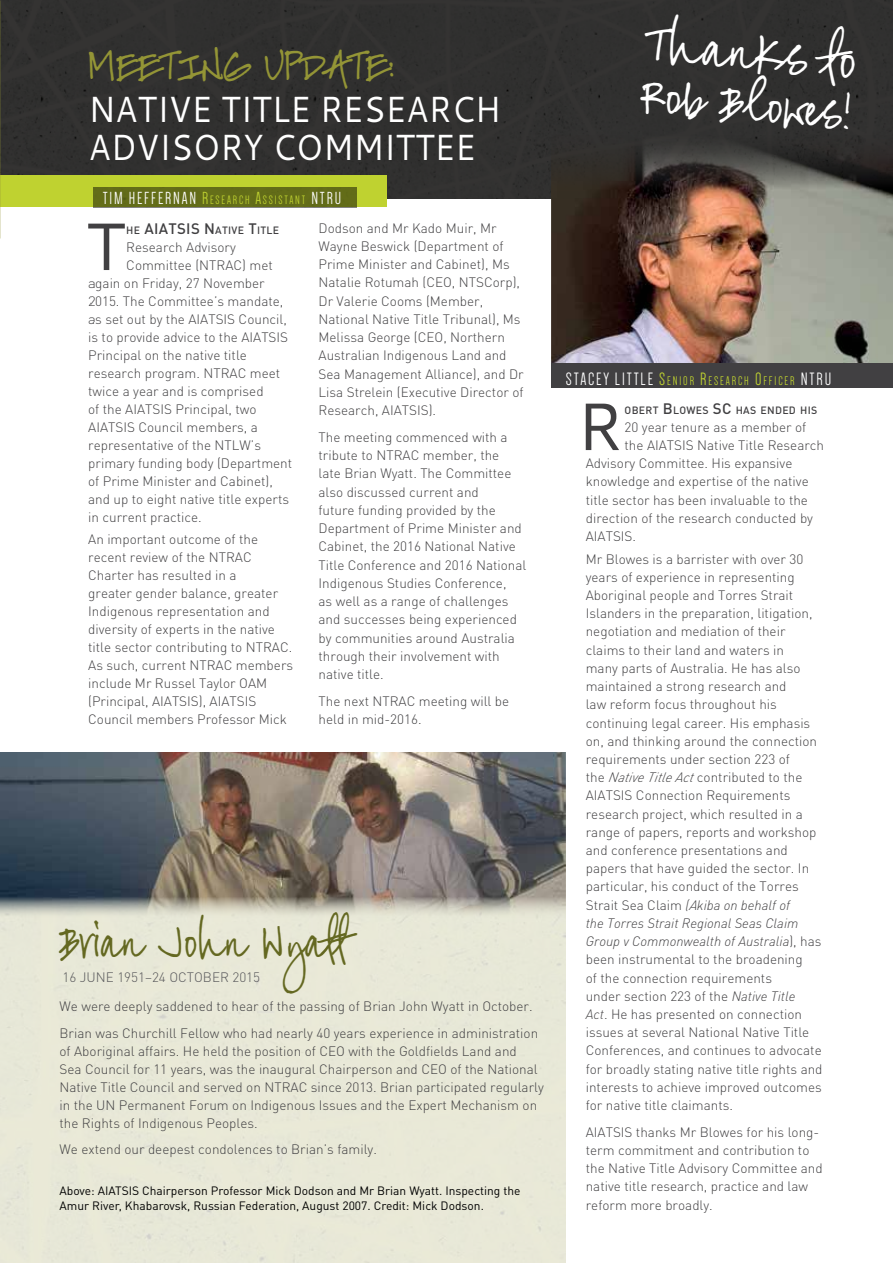
<style>
.page{position:relative;width:893px;height:1263px;background:#fff}
.page>*{position:absolute;margin:0;border:0;box-sizing:border-box;transform-origin:0 0}
.t1{font:66.9px "Cantarell";color:#414042}
.t2{font:37.8px "FG Jasmine 2";color:#fff}
.t3{font:36.3px/38.5px "Cantarell";color:#fff;scale:.91 1}
.t4{font:35.85px "FG Jasmine 2";color:#fff}
.t5{font:33px "FG Jasmine 2";color:#949536;scale:.91 1}
.t6{font:33px "FG Jasmine 2";color:#646821;scale:.91 1}
.t7{font:18px "Dense";letter-spacing:.1em;color:#fff}
.t8{font:500 15px "DINOT";color:#414042}
.t9{font:300 13.5px/18.1px "DINOT";color:#414042}
.t10{font:300 13.5px "DINOT";color:#565659}
.t11{font:12.9px "Dense";letter-spacing:.145em;color:#bfd230}
.t12{font:12px/14.4px "DINOT";color:#000}
.t13{font:500 10.5px "DINOT";letter-spacing:.03em;color:#414042}
.s1{color:#bfd230}
.s2{font-size:12.6px;color:#bfd230}
.s3{font-size:10.5px}
.s4{font-size:15px}
.s5{font-size:18.45px;color:#fff}
.s6{font-size:18.45px}
.s7{font-style:italic}
</style>
<div class="page">
<div style="left:1px;top:0;width:892px;height:199px;background:#30302f"></div>
<img style="left:552px;top:130px;width:341px;height:233px">
<svg style="left:0;top:175px;width:387px;height:32px;background:#97a625"></svg>
<img style="left:0;top:0;width:1px;height:239px">
<div style="left:552px;top:363px;width:341px;height:25px;background:#414042"></div>
<img style="left:0;top:752px;width:565px;height:166px">
<h3 class="t5" style="left:88px;top:48px;width:340px">MEETING UPDATE:</h3>
<h3 class="t3" style="left:88px;top:89px;width:454px">NATIVE TITLE RESEARCH<br>ADVISORY COMMITTEE</h3>
<h3 class="t7" style="left:103px;top:189px;width:240px">TIM HEFFERNAN <span class="s1">R</span><span class="s2">ESEARCH</span> <span class="s1">A</span><span class="s2">SS ISTANT</span> NTRU</h3>
<h1 class="t1" style="left:85px;top:200px;width:41px">T</h1>
<p class="t8" style="left:126px;top:219px;width:27px"><span class="s3">HE</span> AIATSIS</p>
<p class="t13" style="left:204px;top:224px;width:77px"><span class="s4">N</span>ATIVE <span class="s4">T</span>ITLE</p>
<p class="t9" style="left:126px;top:238px;width:111px">Research Advisory</p>
<p class="t9" style="left:126px;top:256px;width:148px">Committee (NTRAC) met</p>
<p class="t9" style="left:88px;top:274px;width:178px">again on Friday, 27 November</p>
<p class="t9" style="left:88px;top:292px;width:197px">2015. The Committee’s mandate,</p>
<p class="t9" style="left:88px;top:310px;width:200px">as set out by the AIATSIS Council,</p>
<p class="t9" style="left:88px;top:328px;width:201px">is to provide advice to the AIATSIS</p>
<p class="t9" style="left:88px;top:346px;width:160px">Principal on the native title</p>
<p class="t9" style="left:88px;top:364px;width:193px">research program. NTRAC meet</p>
<p class="t9" style="left:88px;top:382px;width:177px">twice a year and is comprised</p>
<p class="t9" style="left:88px;top:400px;width:170px">of the AIATSIS Principal, two</p>
<p class="t9" style="left:88px;top:418px;width:171px">AIATSIS Council members, a</p>
<p class="t9" style="left:88px;top:436px;width:174px">representative of the NTLW’s</p>
<p class="t9" style="left:88px;top:454px;width:205px">primary funding body (Department</p>
<p class="t9" style="left:88px;top:472px;width:186px">of Prime Minister and Cabinet),</p>
<p class="t9" style="left:88px;top:490px;width:202px">and up to eight native title experts</p>
<p class="t9" style="left:88px;top:508px;width:115px">in current practice.</p>
<p class="t9" style="left:88px;top:530px;width:206px">An important outcome of the recent review of the NTRAC<br>Charter has resulted in a<br>greater gender balance, greater<br>Indigenous representation and diversity of experts in the native title sector contributing to NTRAC.<br>As such, current NTRAC members include Mr Russel Taylor OAM (Principal, AIATSIS), AIATSIS<br>Council members Professor Mick</p>
<p class="t9" style="left:319px;top:218px;width:207px">Dodson and Mr Kado Muir, Mr<br>Wayne Beswick (Department of<br>Prime Minister and Cabinet), Ms<br>Natalie Rotumah (CEO, NTSCorp),<br>Dr Valerie Cooms (Member,<br>National Native Title Tribunal), Ms<br>Melissa George (CEO, Northern<br>Australian Indigenous Land and<br>Sea Management Alliance), and Dr<br>Lisa Strelein (Executive Director of<br>Research, AIATSIS).</p>
<p class="t9" style="left:319px;top:428px;width:209px">The meeting commenced with a tribute to NTRAC member, the<br>late Brian Wyatt. The Committee also discussed current and<br>future funding provided by the<br>Department of Prime Minister and<br>Cabinet, the 2016 National Native<br>Title Conference and 2016 National<br>Indigenous Studies Conference,<br>as well as a range of challenges and successes being experienced by communities around Australia through their involvement with native title.</p>
<p class="t9" style="left:319px;top:692px;width:192px">The next NTRAC meeting will be held in mid-2016.</p>
<h3 class="t6" style="left:60px;top:925px;width:338px">Brian John Wyatt</h3>
<p class="t9" style="left:60px;top:993px;width:480px;line-height:26.5px">We were deeply saddened to hear of the passing of Brian John Wyatt in October.<br>Brian was Churchill Fellow who had nearly 40 years experience in administration</p>
<p class="t9" style="left:60px;top:1042px;width:486px">of Aboriginal affairs. He held the position of CEO with the Goldfields Land and<br>Sea Council for 11 years, was the inaugural Chairperson and CEO of the National Native Title Council and served on NTRAC since 2013. Brian participated regularly in the UN Permanent Forum on Indigenous Issues and the Expert Mechanism on the Rights of Indigenous Peoples.</p>
<p class="t9" style="left:60px;top:1140px;width:319px">We extend our deepest condolences to Brian’s family.</p>
<p class="t10" style="left:63px;top:969px;width:199px">16 JUNE 1951–24 OCTOBER 2015</p>
<p class="t12" style="left:60px;top:1183px;width:462px">Above: AIATSIS Chairperson Professor Mick Dodson and Mr Brian Wyatt. Inspecting the<br>Amur River, Khabarovsk, Russian Federation, August 2007. Credit: Mick Dodson.</p>
<h2 class="t2" style="left:648px;top:24px;width:213px;rotate:5deg">Thanks to</h2>
<h3 class="t4" style="left:642px;top:76px;width:215px;rotate:5deg">Rob Blowes!</h3>
<p class="t11" style="left:566px;top:374px;width:267px"><span class="s5">STACEY LITTLE</span> <span class="s6">S</span>ENIOR <span class="s6">R</span>ESEARCH <span class="s6">O</span>FFICER <span class="s5">NTRU</span></p>
<h1 class="t1" style="left:576px;top:380px;width:48px">R</h1>
<p class="t13" style="left:625px;top:404px;width:194px">OBERT <span class="s4">B</span> LOWES <span class="s4">SC</span> HAS ENDED HIS</p>
<p class="t9" style="left:625px;top:418px;width:183px">20 year tenure as a member of</p>
<p class="t9" style="left:625px;top:436px;width:201px">the AIATSIS Native Title Research</p>
<p class="t9" style="left:586px;top:454px;width:208px">Advisory Committee. His expansive</p>
<p class="t9" style="left:586px;top:472px;width:225px">knowledge and expertise of the native</p>
<p class="t9" style="left:586px;top:491px;width:224px">title sector has been invaluable to the</p>
<p class="t9" style="left:586px;top:509px;width:229px">direction of the research conducted by</p>
<p class="t9" style="left:586px;top:527px;width:52px">AIATSIS.</p>
<p class="t9" style="left:586px;top:549px;width:238px">Mr Blowes is a barrister with over 30 years of experience in representing Aboriginal people and Torres Strait Islanders in the preparation, litigation, negotiation and mediation of their claims to their land and waters in<br>many parts of Australia. He has also maintained a strong research and<br>law reform focus throughout his continuing legal career. His emphasis on, and thinking around the connection requirements under section 223 of<br>the <span class="s7">Native Title Act</span>contributed to the AIATSIS Connection Requirements research project, which resulted in a range of papers, reports and workshop and conference presentations and papers that have guided the sector. In particular, his conduct of the Torres Strait Sea Claim <span class="s7">(Akiba on behalf of<br>the Torres Strait Regional Seas Claim Group v Commonwealth of Australia</span>), has been instrumental to the broadening<br>of the connection requirements<br>under section 223 of the <span class="s7">Native Title<br>Act</span>. He has presented on connection issues at several National Native Title Conferences, and continues to advocate for broadly stating native title rights and interests to achieve improved outcomes for native title claimants.</p>
<p class="t9" style="left:586px;top:1123px;width:238px">AIATSIS thanks Mr Blowes for his long&shy;term commitment and contribution to the Native Title Advisory Committee and native title research, practice and law reform more broadly.</p>
</div>
